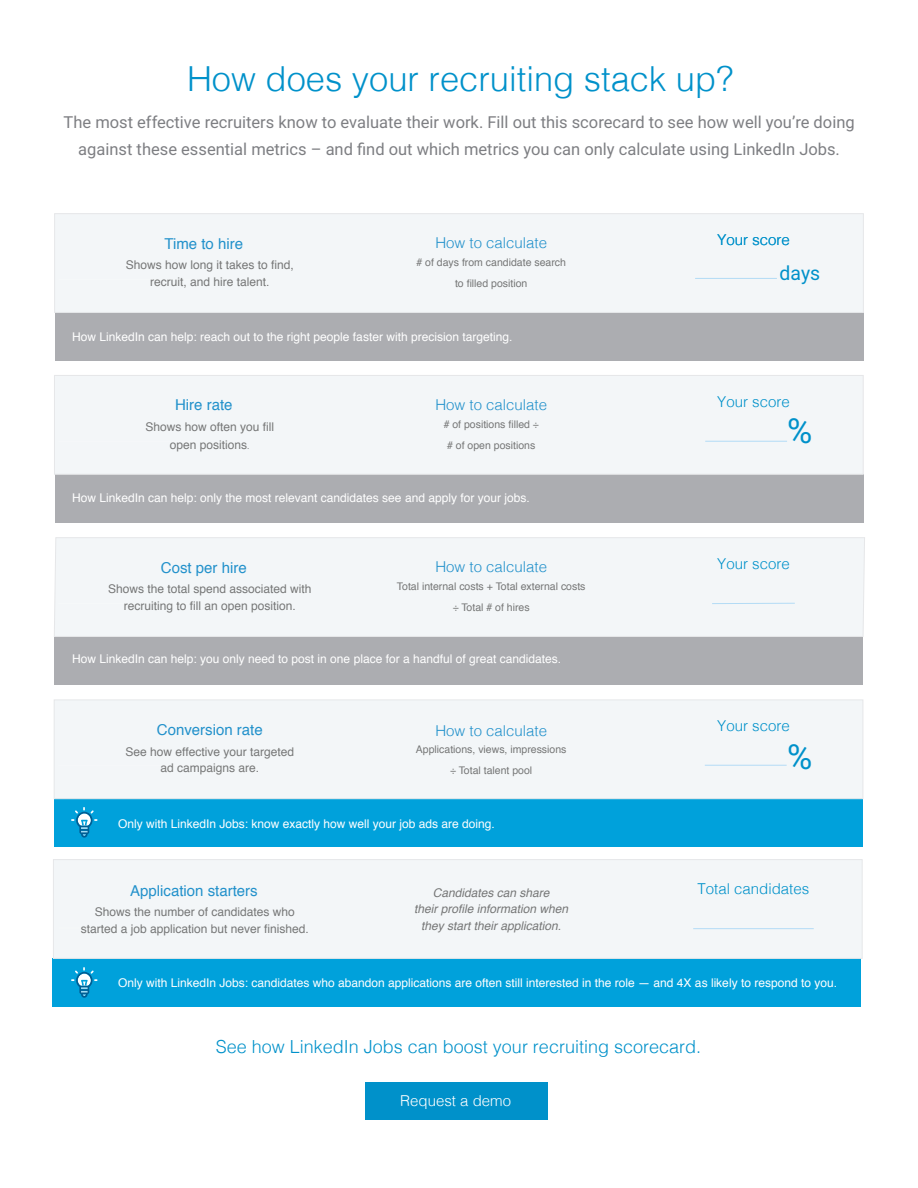
<style>
.page{position:relative;width:918px;height:1188px;background:#fff}
.page>*{position:absolute;margin:0;border:0;box-sizing:border-box;transform-origin:0 0}
.t1{font:300 34.5px "Helvetica";color:#0091ca}
.t2{font:34.5px "Roboto";color:#0091ca}
.t3{font:19.5px "Roboto";color:#0091ca}
.t4{font:300 18px "Helvetica";color:#0091ca}
.t5{font:16.5px/27px "Roboto";color:#7d7e82;text-align:center}
.t6{font:15px "Helvetica";color:#2291cb}
.t7{font:300 15px "Helvetica";color:#2291cb}
.t8{font:300 15px "Helvetica";color:#0091ca}
.t9{font:300 15px "Helvetica";letter-spacing:-.005em;color:#fff}
.t10{font:12px "Helvetica";color:#fff}
.t11{font:12px/16.5px "Helvetica";color:#767777;text-align:center}
.t12{font:italic 12px/16.5px "Helvetica";color:#767777;text-align:center}
.t13{font:10.5px/21px "Helvetica";color:#767777;text-align:center}
.s1{font-family:"Roboto";font-size:9px}
</style>
<div class="page">
<div style="left:52px;top:958px;width:809px;height:49px;background:#00a1db"></div>
<div style="left:55px;top:312px;width:809px;height:49px;background:#acadb1"></div>
<div style="left:365px;top:1083px;width:182px;height:37px;background:#0091ca"></div>
<div style="left:54px;top:213px;width:810px;height:100px;background:#f3f6f8;border:1px solid #e6e7e9"></div>
<hr style="left:59px;top:279px;width:138px;height:1px;background:#fff">
<div style="left:55px;top:474px;width:808px;height:49px;background:#acadb1"></div>
<div style="left:54px;top:375px;width:810px;height:100px;background:#f3f6f8;border:1px solid #e6e7e9"></div>
<hr style="left:58px;top:441px;width:139px;height:1px;background:#fff">
<div style="left:54px;top:636px;width:809px;height:49px;background:#acadb1"></div>
<div style="left:54px;top:537px;width:811px;height:100px;background:#f3f6f8"></div>
<hr style="left:58px;top:603px;width:138px;height:1px;background:#fff">
<div style="left:54px;top:799px;width:809px;height:48px;background:#00a1db"></div>
<div style="left:54px;top:700px;width:809px;height:99px;background:#f3f6f8;border:1px solid #e6e7e9"></div>
<hr style="left:58px;top:765px;width:138px;height:1px;background:#fff">
<div style="left:53px;top:859px;width:810px;height:100px;background:#f3f6f8;border:1px solid #e6e7e9"></div>
<hr style="left:58px;top:928px;width:139px;height:1px;background:#fff">
<svg style="left:71px;top:807px;width:26px;height:31px"></svg>
<svg style="left:71px;top:967px;width:26px;height:31px"></svg>
<hr style="left:695px;top:278px;width:82px;height:1px;background:#0091ef">
<hr style="left:705px;top:441px;width:82px;height:1px;background:#0091ef">
<hr style="left:712px;top:603px;width:83px;height:1px;background:#0091ef">
<hr style="left:705px;top:765px;width:82px;height:1px;background:#0091ef">
<hr style="left:693px;top:928px;width:121px;height:1px;background:#0091ef">
<p class="t1" style="left:187px;top:49px;width:548px">How does your recruiting stack up?</p>
<p class="t5" style="left:64px;top:108px;width:793px">The most effective recruiters know to evaluate their work. Fill out this scorecard to see how well you’re doing against these essential metrics – and find out which metrics you can only calculate using LinkedIn Jobs.</p>
<p class="t6" style="left:164px;top:232px;width:80px">Time to hire</p>
<p class="t11" style="left:126px;top:257px;width:170px">Shows how long it takes to find, recruit, and hire talent.</p>
<p class="t7" style="left:435px;top:230px;width:113px">How to calculate</p>
<p class="t13" style="left:417px;top:252px;width:151px"># of days from candidate search to filled position</p>
<p class="t10" style="left:72px;top:327px;width:442px">How LinkedIn can help: reach out to the right people faster with precision targeting.</p>
<p class="t6" style="left:175px;top:394px;width:59px">Hire rate</p>
<p class="t11" style="left:145px;top:418px;width:130px;line-height:18px">Shows how often you fill open positions<span class="s1">.</span></p>
<p class="t7" style="left:435px;top:392px;width:113px">How to calculate</p>
<p class="t13" style="left:444px;top:414px;width:97px"># of positions filled ÷ # of open positions</p>
<p class="t10" style="left:72px;top:489px;width:459px">How LinkedIn can help: only the most relevant candidates see and apply for your jobs.</p>
<p class="t6" style="left:161px;top:556px;width:87px">Cost per hire</p>
<p class="t11" style="left:108px;top:581px;width:205px">Shows the total spend associated with recruiting to fill an open position.</p>
<p class="t7" style="left:435px;top:554px;width:113px">How to calculate</p>
<p class="t13" style="left:397px;top:576px;width:190px">Total internal costs + Total external costs ÷ Total # of hires</p>
<p class="t10" style="left:72px;top:650px;width:490px">How LinkedIn can help: you only need to post in one place for a handful of great candidates.</p>
<p class="t6" style="left:157px;top:718px;width:107px">Conversion rate</p>
<p class="t11" style="left:126px;top:744px;width:170px">See how effective your targeted ad campaigns are.</p>
<p class="t7" style="left:435px;top:718px;width:113px">How to calculate</p>
<p class="t13" style="left:416px;top:739px;width:152px">Applications, views, impressions ÷ Total talent pool</p>
<p class="t10" style="left:118px;top:814px;width:378px">Only with LinkedIn Jobs: know exactly how well your job ads are doing.</p>
<p class="t6" style="left:130px;top:879px;width:129px">Application starters</p>
<p class="t11" style="left:81px;top:904px;width:230px">Shows the number of candidates who started a job application but never finished.</p>
<p class="t12" style="left:414px;top:885px;width:159px">Candidatescanshare theirprofileinformationwhen theystarttheirapplication.</p>
<p class="t8" style="left:717px;top:227px;width:74px">Your score</p>
<p class="t3" style="left:780px;top:259px;width:42px">days</p>
<p class="t8" style="left:717px;top:389px;width:74px">Your score</p>
<p class="t2" style="left:787px;top:407px;width:27px">%</p>
<p class="t8" style="left:717px;top:551px;width:74px">Your score</p>
<p class="t8" style="left:717px;top:713px;width:74px">Your score</p>
<p class="t2" style="left:787px;top:732px;width:27px">%</p>
<p class="t8" style="left:698px;top:876px;width:113px">Total candidates</p>
<p class="t10" style="left:118px;top:973px;width:721px">Only with LinkedIn Jobs: candidates who abandon applications are often still interested in the role — and 4X as likely to respond to you.</p>
<p class="t4" style="left:216px;top:1031px;width:487px">See how LinkedIn Jobs can boost your recruiting scorecard.</p>
<p class="t9" style="left:400px;top:1088px;width:112px">Request a demo</p>
</div>
